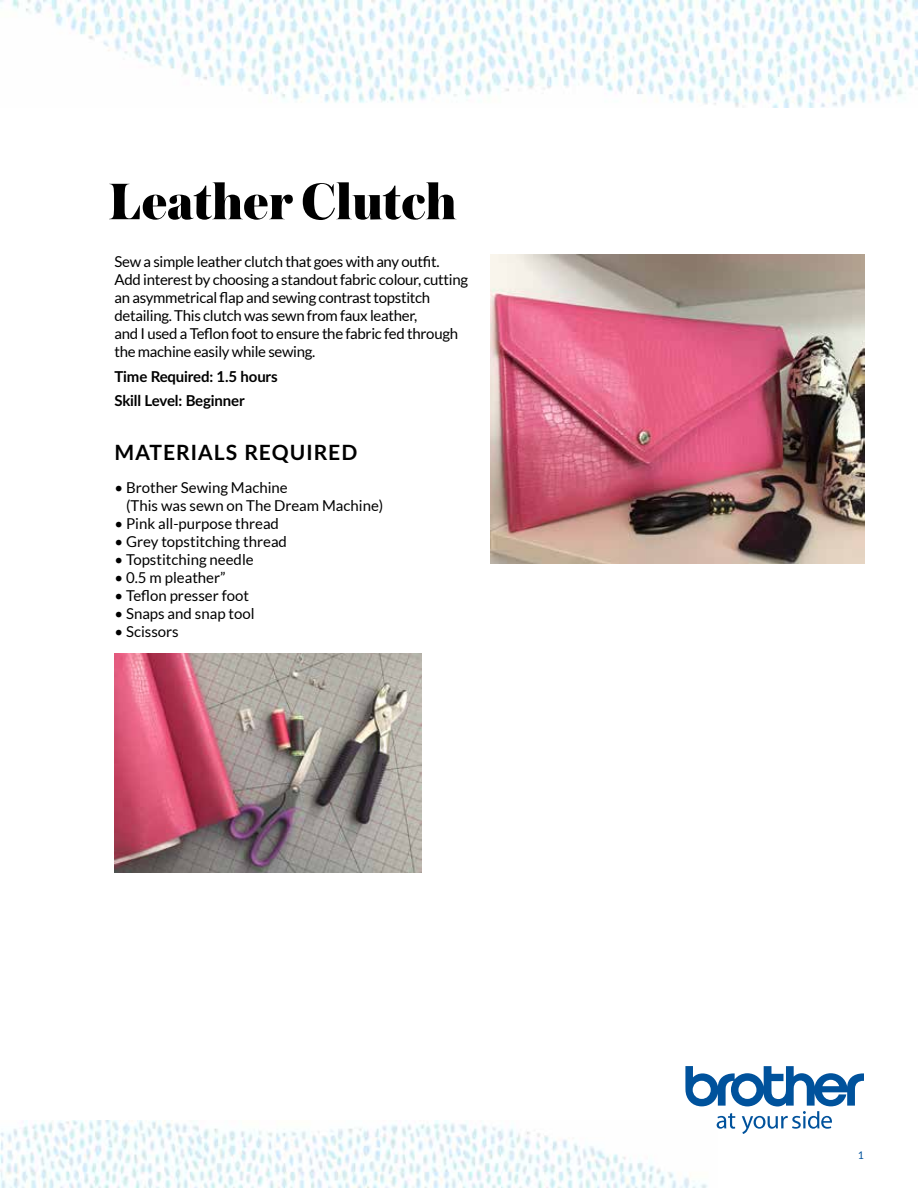
<style>
.page{position:relative;width:918px;height:1188px;background:#fff}
.page>*{position:absolute;margin:0;border:0;box-sizing:border-box;transform-origin:0 0}
.t1{font:900 53.85px "Austin";color:#000}
.t2{font:700 21px "Lato";letter-spacing:.05em;color:#000}
.t3{font:15px/18px "Lato";letter-spacing:-.02em;color:#000}
.t4{font:15px/18px "Lato";color:#000}
.t5{font:700 15px/24.8px "Lato";letter-spacing:-.01em;color:#000}
.t6{font:10.5px "Lato";color:#00529c}
</style>
<div class="page">
<img style="left:0;top:1120px;width:708px;height:68px">
<img style="left:0;top:0;width:918px;height:108px">
<svg style="left:685px;top:1066px;width:179px;height:68px"></svg>
<img style="left:114px;top:653px;width:308px;height:220px">
<img style="left:490px;top:255px;width:375px;height:309px">
<h1 class="t1" style="left:108px;top:162px;width:351px">Leather Clutch</h1>
<p class="t3" style="left:114px;top:252px;width:355px">Sew a simple leather clutch that goes with any outfit.<br>Add interest by choosing a standout fabric colour, cutting an asymmetrical flap and sewing contrast topstitch detailing. This clutch was sewn from faux leather,<br>and I used a Teflon foot to ensure the fabric fed through the machine easily while sewing.</p>
<p class="t5" style="left:114px;top:363px;width:165px">Time Required: 1.5 hours<br>Skill Level: Beginner</p>
<h2 class="t2" style="left:114px;top:437px;width:244px">MATERIALS REQUIRED</h2>
<p class="t4" style="left:126px;top:478px;width:259px;text-indent:-12px">• Brother Sewing Machine<br>(This was sewn on The Dream Machine)</p>
<p class="t4" style="left:114px;top:514px;width:166px">• Pink all-purpose thread</p>
<p class="t4" style="left:114px;top:532px;width:174px">• Grey topstitching thread</p>
<p class="t4" style="left:114px;top:550px;width:141px">• Topstitching needle</p>
<p class="t4" style="left:114px;top:568px;width:113px">• 0.5 m pleather”</p>
<p class="t4" style="left:114px;top:586px;width:136px">• Teflon presser foot</p>
<p class="t4" style="left:114px;top:604px;width:142px">• Snaps and snap tool</p>
<p class="t4" style="left:114px;top:622px;width:66px">• Scissors</p>
<p class="t6" style="left:858px;top:1149px;width:8px">1</p>
</div>
